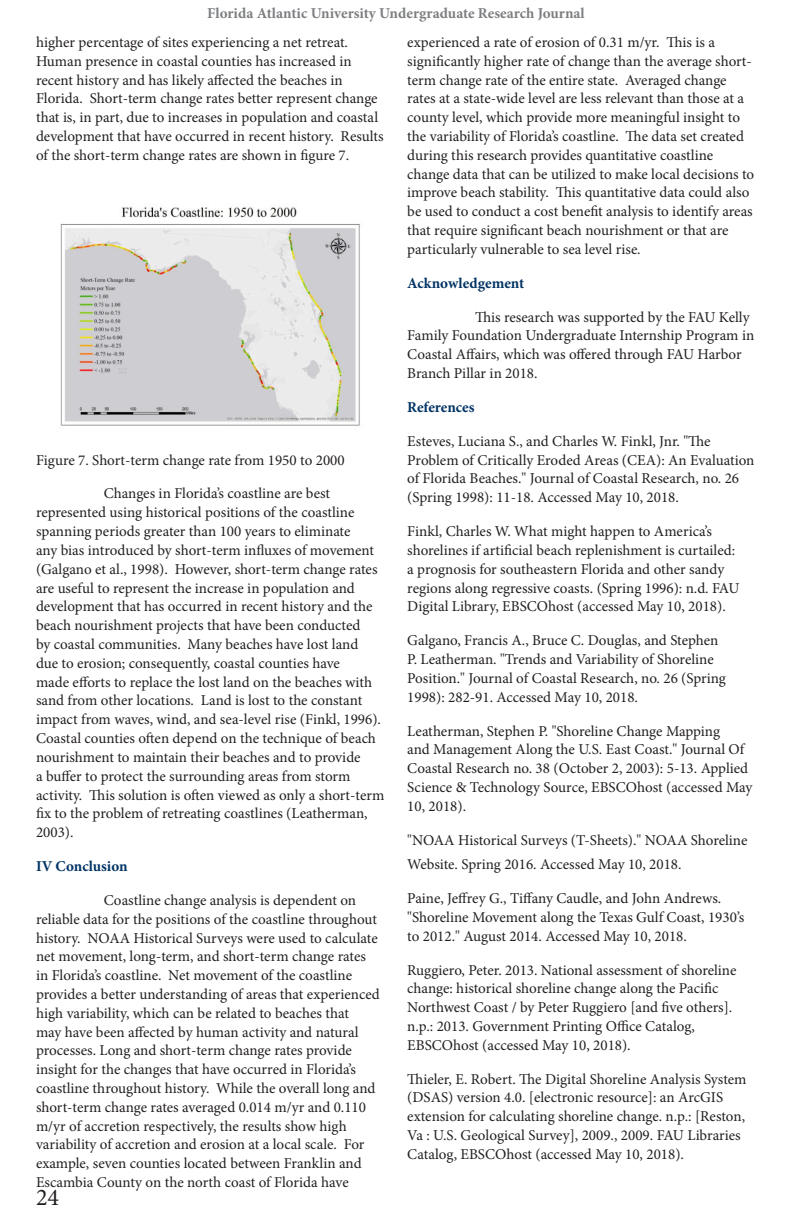
<style>
.page{position:relative;width:792px;height:1224px;background:#fff}
.page>*{position:absolute;margin:0;border:0;box-sizing:border-box;transform-origin:0 0}
.t1{font:24px "Minion Pro";color:#231f20}
.Body_Text__-_Justifi{font:15px/18.8px "Minion Pro";color:#231f20}
.t2{font:700 15px "Minion Pro";color:#7c7e81}
.Body_Text__-_Justifi-2{font:700 15px "Minion Pro";color:#003364}
</style>
<div class="page">
<img style="left:60px;top:207px;width:300px;height:219px">
<p class="t2" style="left:207px;top:3px;width:379px">Florida Atlantic University Undergraduate Research Journal</p>
<p class="Body_Text__-_Justifi" style="left:36px;top:33px;width:349px">higher percentage of sites experiencing a net retreat.<br>Human presence in coastal counties has increased in recent history and has likely affected the beaches in Florida. Short-term change rates better represent change that is, in part, due to increases in population and coastal development that have occurred in recent history. Results of the short-term change rates are shown in figure 7.</p>
<p class="Body_Text__-_Justifi" style="left:407px;top:33px;width:349px">experienced a rate of erosion of 0.31 m/yr. This is a significantly higher rate of change than the average short&shy;term change rate of the entire state. Averaged change rates at a state-wide level are less relevant than those at a county level, which provide more meaningful insight to the variability of Florida’s coastline. The data set created during this research provides quantitative coastline change data that can be utilized to make local decisions to improve beach stability. This quantitative data could also be used to conduct a cost benefit analysis to identify areas that require significant beach nourishment or that are particularly vulnerable to sea level rise.</p>
<p class="Body_Text__-_Justifi-2" style="left:407px;top:272px;width:119px">Acknowledgement</p>
<p class="Body_Text__-_Justifi" style="left:407px;top:308px;width:349px;text-indent:68px">This research was supported by the FAU Kelly Family Foundation Undergraduate Internship Program in Coastal Affairs, which was offered through FAU Harbor Branch Pillar in 2018.</p>
<p class="Body_Text__-_Justifi-2" style="left:407px;top:397px;width:69px">References</p>
<p class="Body_Text__-_Justifi" style="left:407px;top:432px;width:349px">Esteves, Luciana S., and Charles W. Finkl, Jnr. "The Problem of Critically Eroded Areas (CEA): An Evaluation of Florida Beaches." Journal of Coastal Research, no. 26 (Spring 1998): 11-18. Accessed May 10, 2018.</p>
<p class="Body_Text__-_Justifi" style="left:407px;top:522px;width:334px">Finkl, Charles W. What might happen to America’s shorelines if artificial beach replenishment is curtailed: a prognosis for southeastern Florida and other sandy regions along regressive coasts. (Spring 1996): n.d. FAU Digital Library, EBSCOhost (accessed May 10, 2018).</p>
<p class="Body_Text__-_Justifi" style="left:407px;top:631px;width:320px">Galgano, Francis A., Bruce C. Douglas, and Stephen P. Leatherman. "Trends and Variability of Shoreline Position." Journal of Coastal Research, no. 26 (Spring 1998): 282-91. Accessed May 10, 2018.</p>
<p class="Body_Text__-_Justifi" style="left:407px;top:721px;width:347px">Leatherman, Stephen P. "Shoreline Change Mapping<br>and Management Along the U.S. East Coast." Journal Of Coastal Research no. 38 (October 2, 2003): 5-13. Applied Science &amp; Technology Source, EBSCOhost (accessed May 10, 2018).</p>
<p class="Body_Text__-_Justifi" style="left:407px;top:828px;width:342px;line-height:24.4px">"NOAA Historical Surveys (T-Sheets)." NOAA Shoreline<br>Website. Spring 2016. Accessed May 10, 2018.</p>
<p class="Body_Text__-_Justifi" style="left:407px;top:889px;width:339px">Paine, Jeffrey G., Tiffany Caudle, and John Andrews. "Shoreline Movement along the Texas Gulf Coast, 1930’s to 2012." August 2014. Accessed May 10, 2018.</p>
<p class="Body_Text__-_Justifi" style="left:407px;top:960px;width:331px">Ruggiero, Peter. 2013. National assessment of shoreline change: historical shoreline change along the Pacific Northwest Coast / by Peter Ruggiero [and five others]. n.p.: 2013. Government Printing Office Catalog, EBSCOhost (accessed May 10, 2018).</p>
<p class="Body_Text__-_Justifi" style="left:407px;top:1070px;width:341px">Thieler, E. Robert. The Digital Shoreline Analysis System (DSAS) version 4.0. [electronic resource]: an ArcGIS extension for calculating shoreline change. n.p.: [Reston, Va : U.S. Geological Survey], 2009., 2009. FAU Libraries Catalog, EBSCOhost (accessed May 10, 2018).</p>
<p class="Body_Text__-_Justifi" style="left:36px;top:451px;width:310px">Figure 7. Short-term change rate from 1950 to 2000</p>
<p class="Body_Text__-_Justifi" style="left:36px;top:484px;width:350px;text-indent:68px">Changes in Florida’s coastline are best represented using historical positions of the coastline spanning periods greater than 100 years to eliminate<br>any bias introduced by short-term influxes of movement (Galgano et al., 1998). However, short-term change rates are useful to represent the increase in population and development that has occurred in recent history and the beach nourishment projects that have been conducted<br>by coastal communities. Many beaches have lost land<br>due to erosion; consequently, coastal counties have<br>made efforts to replace the lost land on the beaches with sand from other locations. Land is lost to the constant impact from waves, wind, and sea-level rise (Finkl, 1996).<br>Coastal counties often depend on the technique of beach nourishment to maintain their beaches and to provide<br>a buffer to protect the surrounding areas from storm activity. This solution is often viewed as only a short-term fix to the problem of retreating coastlines (Leatherman, 2003).</p>
<p class="Body_Text__-_Justifi-2" style="left:36px;top:856px;width:93px">IV Conclusion</p>
<p class="Body_Text__-_Justifi" style="left:36px;top:891px;width:345px;text-indent:68px">Coastline change analysis is dependent on reliable data for the positions of the coastline throughout history. NOAA Historical Surveys were used to calculate net movement, long-term, and short-term change rates in Florida’s coastline. Net movement of the coastline provides a better understanding of areas that experienced high variability, which can be related to beaches that<br>may have been affected by human activity and natural processes. Long and short-term change rates provide insight for the changes that have occurred in Florida’s coastline throughout history. While the overall long and short-term change rates averaged 0.014 m/yr and 0.110 m/yr of accretion respectively, the results show high variability of accretion and erosion at a local scale. For example, seven counties located between Franklin and Escambia County on the north coast of Florida have</p>
<h1 class="t1" style="left:36px;top:1182px;width:25px">24</h1>
</div>
